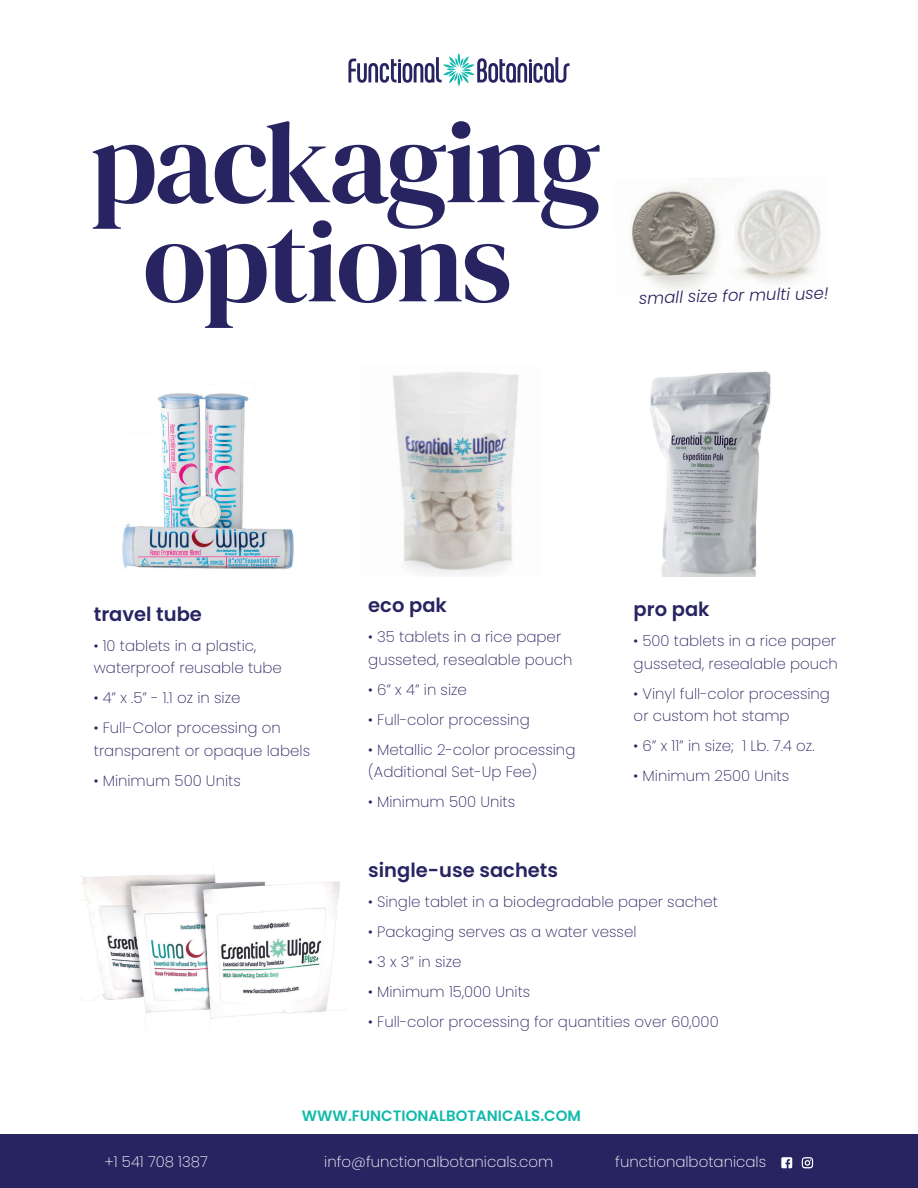
<style>
.page{position:relative;width:918px;height:1188px;background:#fff}
.page>*{position:absolute;margin:0;border:0;box-sizing:border-box;transform-origin:0 0}
.t1{font:115.65px/99.1px "DM Serif Display";letter-spacing:-.02em;color:#282461;text-align:center}
.t2{font:600 19.5px "Poppins";color:#282461}
.t3{font:italic 300 16.5px "Poppins";color:#282461}
.t4{font:200 15px/22.5px "Poppins";color:#282461}
.t5{font:200 15px "Poppins";color:#fff}
.t6{font:600 15px "Poppins";color:#11baac}
</style>
<div class="page">
<div style="left:0;top:1135px;width:918px;height:53px;background:#282461"></div>
<svg style="left:781px;top:1157px;width:11px;height:11px"></svg>
<svg style="left:802px;top:1157px;width:11px;height:11px"></svg>
<img style="left:122px;top:393px;width:172px;height:176px">
<img style="left:393px;top:372px;width:126px;height:203px">
<img style="left:650px;top:371px;width:121px;height:206px">
<svg style="left:348px;top:53px;width:222px;height:33px"></svg>
<img style="left:631px;top:187px;width:190px;height:105px">
<img style="left:79px;top:873px;width:261px;height:146px">
<h1 class="t1" style="left:90px;top:115px;width:512px">packaging options</h1>
<p class="t3" style="left:639px;top:289px;width:191px;rotate:-2deg">small size for multi use!</p>
<h2 class="t2" style="left:94px;top:602px;width:110px">travel tube</h2>
<p class="t4" style="left:94px;top:634px;width:190px">• 10 tablets in a plastic, waterproof reusable tube</p>
<p class="t4" style="left:94px;top:687px;width:148px">• 4” x .5” - 1.1 oz in size</p>
<p class="t4" style="left:94px;top:717px;width:218px">• Full-Color processing on transparent or opaque labels</p>
<p class="t4" style="left:94px;top:769px;width:149px">• Minimum 500 Units</p>
<h2 class="t2" style="left:368px;top:594px;width:80px">eco pak</h2>
<p class="t4" style="left:368px;top:626px;width:206px">• 35 tablets in a rice paper gusseted, resealable pouch</p>
<p class="t4" style="left:368px;top:678px;width:100px">• 6” x 4” in size</p>
<p class="t4" style="left:368px;top:708px;width:163px">• Full-color processing</p>
<p class="t4" style="left:368px;top:738px;width:209px">• Metallic 2-color processing (Additional Set-Up Fee)</p>
<p class="t4" style="left:368px;top:791px;width:148px">• Minimum 500 Units</p>
<h2 class="t2" style="left:634px;top:598px;width:78px">pro pak</h2>
<p class="t4" style="left:634px;top:630px;width:206px">• 500 tablets in a rice paper gusseted, resealable pouch</p>
<p class="t4" style="left:634px;top:682px;width:198px">• Vinyl full-color processing or custom hot stamp</p>
<p class="t4" style="left:634px;top:735px;width:182px">• 6” x 11” in size; 1 Lb. 7.4 oz.</p>
<p class="t4" style="left:634px;top:765px;width:157px">• Minimum 2500 Units</p>
<h2 class="t2" style="left:368px;top:859px;width:191px">single-use sachets</h2>
<p class="t4" style="left:368px;top:891px;width:351px">• Single tablet in a biodegradable paper sachet</p>
<p class="t4" style="left:368px;top:921px;width:270px">• Packaging serves as a water vessel</p>
<p class="t4" style="left:368px;top:951px;width:95px">• 3 x 3” in size</p>
<p class="t4" style="left:368px;top:981px;width:164px">• Minimum 15,000 Units</p>
<p class="t4" style="left:368px;top:1011px;width:352px">• Full-color processing for quantities over 60,000</p>
<p class="t6" style="left:302px;top:1107px;width:281px">WWW.FUNCTIONALBOTANICALS.COM</p>
<p class="t5" style="left:105px;top:1153px;width:105px">+1 541 708 1387</p>
<p class="t5" style="left:324px;top:1153px;width:231px">info@functionalbotanicals.com</p>
<p class="t5" style="left:615px;top:1153px;width:153px">functionalbotanicals</p>
</div>
